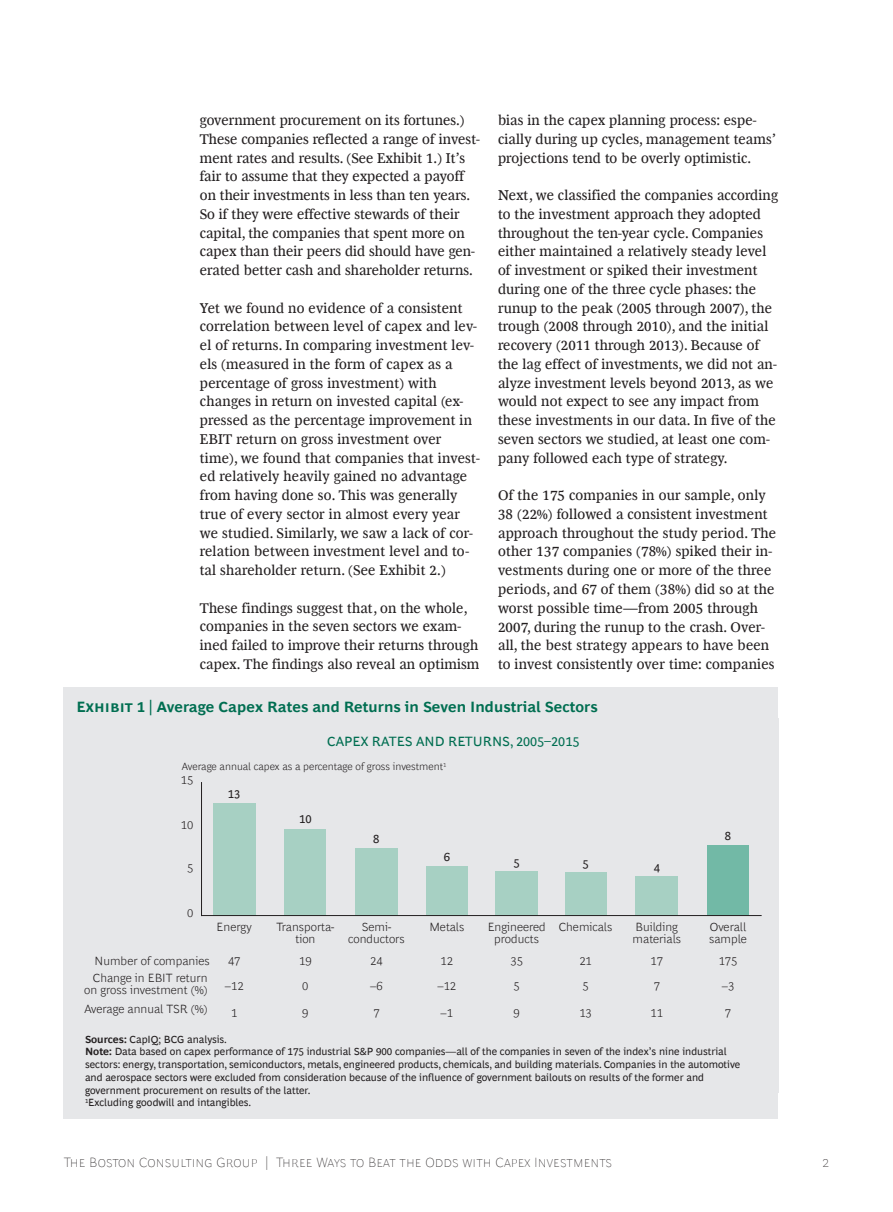
<style>
.page{position:relative;width:893px;height:1212px;background:#fff}
.page>*{position:absolute;margin:0;border:0;box-sizing:border-box;transform-origin:0 0}
.t1{font:700 15px "Henderson BCG Sans";letter-spacing:.005em;color:#006e51}
.t2{font:14.25px/18.8px "Henderson BCG Serif";letter-spacing:.01em;color:#231f20}
.t3{font:100 13.5px "Henderson BCG Sans";letter-spacing:.01em;color:#231f20}
.t4{font:13.5px "Henderson BCG Sans";color:#006e51}
.t5{font:300 12px/12px "Henderson BCG Sans";color:#231f20;text-align:center}
.t6{font:12px "Henderson BCG Sans";color:#231f20}
.t7{font:10.5px/12.8px "Henderson BCG Sans";color:#231f20}
.t8{font:300 10.5px "Henderson BCG Sans";color:#231f20}
.s1{font-weight:700}
</style>
<div class="page">
<div style="left:64px;top:688px;width:714px;height:431px;background:#e6e7e9"></div>
<div style="left:213px;top:803px;width:43px;height:112px;background:#a7d0c3"></div>
<div style="left:284px;top:828px;width:42px;height:87px;background:#a7d0c3"></div>
<div style="left:355px;top:848px;width:43px;height:67px;background:#a7d0c3"></div>
<div style="left:426px;top:866px;width:42px;height:49px;background:#a7d0c3"></div>
<div style="left:495px;top:871px;width:43px;height:44px;background:#a7d0c3"></div>
<div style="left:565px;top:872px;width:41px;height:43px;background:#a7d0c3"></div>
<div style="left:635px;top:876px;width:43px;height:39px;background:#a7d0c3"></div>
<div style="left:707px;top:845px;width:42px;height:70px;background:#72b9a6"></div>
<hr style="left:201px;top:782px;width:1px;height:133px;background:#231f20">
<hr style="left:202px;top:915px;width:559px;height:1px;background:#231f20">
<p class="t2" style="left:200px;top:110px;width:282px">government procurement on its fortunes.)<br>These companies reflected a range of invest&shy;ment rates and results. (See Exhibit 1.) It’s fair to assume that they expected a payoff on their investments in less than ten years.<br>So if they were effective stewards of their capital, the companies that spent more on capex than their peers did should have gen&shy;erated better cash and shareholder returns.</p>
<p class="t2" style="left:200px;top:297px;width:281px">Yet we found no evidence of a consistent correlation between level of capex and lev&shy;el of returns. In comparing investment lev&shy;els (measured in the form of capex as a percentage of gross investment) with changes in return on invested capital (ex&shy;pressed as the percentage improvement in EBIT return on gross investment over time), we found that companies that invest&shy;ed relatively heavily gained no advantage from having done so. This was generally true of every sector in almost every year we studied. Similarly, we saw a lack of cor&shy;relation between investment level and to&shy;tal shareholder return. (See Exhibit 2.)</p>
<p class="t2" style="left:200px;top:597px;width:281px">These findings suggest that, on the whole, companies in the seven sectors we exam&shy;ined failed to improve their returns through capex. The findings also reveal an optimism</p>
<p class="t2" style="left:498px;top:110px;width:279px">bias in the capex planning process: espe&shy;cially during up cycles, management teams’ projections tend to be overly optimistic.</p>
<p class="t2" style="left:498px;top:185px;width:282px">Next, we classified the companies according to the investment approach they adopted throughout the ten-year cycle. Companies either maintained a relatively steady level of investment or spiked their investment during one of the three cycle phases: the runup to the peak (2005 through 2007), the trough (2008 through 2010), and the initial recovery (2011 through 2013). Because of the lag effect of investments, we did not an&shy;alyze investment levels beyond 2013, as we would not expect to see any impact from these investments in our data. In five of the seven sectors we studied, at least one com&shy;pany followed each type of strategy.</p>
<p class="t2" style="left:498px;top:485px;width:280px">Of the 175 companies in our sample, only 38 (22%) followed a consistent investment approach throughout the study period. The other 137 companies (78%) spiked their in&shy;vestments during one or more of the three periods, and 67 of them (38%) did so at the worst possible time—from 2005 through 2007, during the runup to the crash. Over&shy;all, the best strategy appears to have been to invest consistently over time: companies</p>
<p class="t1" style="left:77px;top:695px;width:523px">Exhibit 1 | Average Capex Rates and Returns in Seven Industrial Sectors</p>
<p class="t4" style="left:327px;top:732px;width:254px">CAPEX RATES AND RETURNS, 2005–2015</p>
<p class="t8" style="left:182px;top:759px;width:266px">Average annual capex as a percentage of gross investment<sup>1</sup></p>
<p class="t5" style="left:181px;top:773px;width:14px">15</p>
<p class="t5" style="left:181px;top:817px;width:14px">10</p>
<p class="t5" style="left:187px;top:861px;width:8px">5</p>
<p class="t5" style="left:187px;top:906px;width:8px">0</p>
<p class="t6" style="left:228px;top:785px;width:14px">13</p>
<p class="t6" style="left:299px;top:810px;width:14px">10</p>
<p class="t6" style="left:373px;top:830px;width:8px">8</p>
<p class="t6" style="left:444px;top:848px;width:8px">6</p>
<p class="t6" style="left:514px;top:854px;width:8px">5</p>
<p class="t6" style="left:582px;top:855px;width:8px">5</p>
<p class="t6" style="left:654px;top:859px;width:8px">4</p>
<p class="t6" style="left:725px;top:827px;width:8px">8</p>
<p class="t5" style="left:217px;top:920px;width:37px">Energy</p>
<p class="t5" style="left:348px;top:920px;width:58px">Semi&shy;conductors</p>
<p class="t5" style="left:429px;top:920px;width:36px">Metals</p>
<p class="t5" style="left:488px;top:920px;width:60px">Engineered products</p>
<p class="t5" style="left:709px;top:920px;width:39px;text-align:left">Overall sample</p>
<p class="t5" style="left:559px;top:920px;width:55px">Chemicals</p>
<p class="t5" style="left:633px;top:920px;width:50px;text-align:left">Building materials</p>
<p class="t5" style="left:276px;top:920px;width:59px">Transporta&shy;tion</p>
<p class="t5" style="left:95px;top:954px;width:117px">Number of companies</p>
<p class="t5" style="left:228px;top:954px;width:14px">47</p>
<p class="t5" style="left:299px;top:954px;width:14px">19</p>
<p class="t5" style="left:370px;top:954px;width:14px">24</p>
<p class="t5" style="left:441px;top:954px;width:14px">12</p>
<p class="t5" style="left:510px;top:954px;width:14px">35</p>
<p class="t5" style="left:579px;top:954px;width:14px">21</p>
<p class="t5" style="left:651px;top:954px;width:14px">17</p>
<p class="t5" style="left:719px;top:954px;width:20px">175</p>
<p class="t5" style="left:84px;top:971px;width:125px;text-align:right">Change in EBIT return on gross investment (%)</p>
<p class="t5" style="left:225px;top:979px;width:20px">–12</p>
<p class="t5" style="left:302px;top:979px;width:8px">0</p>
<p class="t5" style="left:370px;top:979px;width:14px">–6</p>
<p class="t5" style="left:437px;top:979px;width:20px">–12</p>
<p class="t5" style="left:514px;top:979px;width:8px">5</p>
<p class="t5" style="left:582px;top:979px;width:8px">5</p>
<p class="t5" style="left:654px;top:979px;width:8px">7</p>
<p class="t5" style="left:722px;top:979px;width:14px">–3</p>
<p class="t5" style="left:84px;top:1001px;width:125px">Average annual TSR (%)</p>
<p class="t5" style="left:231px;top:1006px;width:8px">1</p>
<p class="t5" style="left:302px;top:1006px;width:8px">9</p>
<p class="t5" style="left:373px;top:1006px;width:8px">7</p>
<p class="t5" style="left:441px;top:1006px;width:14px">–1</p>
<p class="t5" style="left:514px;top:1006px;width:8px">9</p>
<p class="t5" style="left:579px;top:1006px;width:14px">13</p>
<p class="t5" style="left:651px;top:1006px;width:14px">11</p>
<p class="t5" style="left:725px;top:1006px;width:8px">7</p>
<p class="t7" style="left:85px;top:1032px;width:657px"><span class="s1">Sources:</span> CapIQ; BCG analysis.<br><span class="s1">Note:</span> Data based on capex performance of 175 industrial S&amp;P 900 companies—all of the companies in seven of the index’s nine industrial sectors: energy, transportation, semiconductors, metals, engineered products, chemicals, and building materials. Companies in the automotive and aerospace sectors were excluded from consideration because of the influence of government bailouts on results of the former and government procurement on results of the latter.<br><sup>1</sup>Excluding goodwill and intangibles.</p>
<p class="t3" style="left:64px;top:1152px;width:550px">The Boston Consulting Group | Three Ways to Beat the Odds with Capex Investments</p>
<p class="t3" style="left:822px;top:1152px;width:9px">2</p>
</div>
